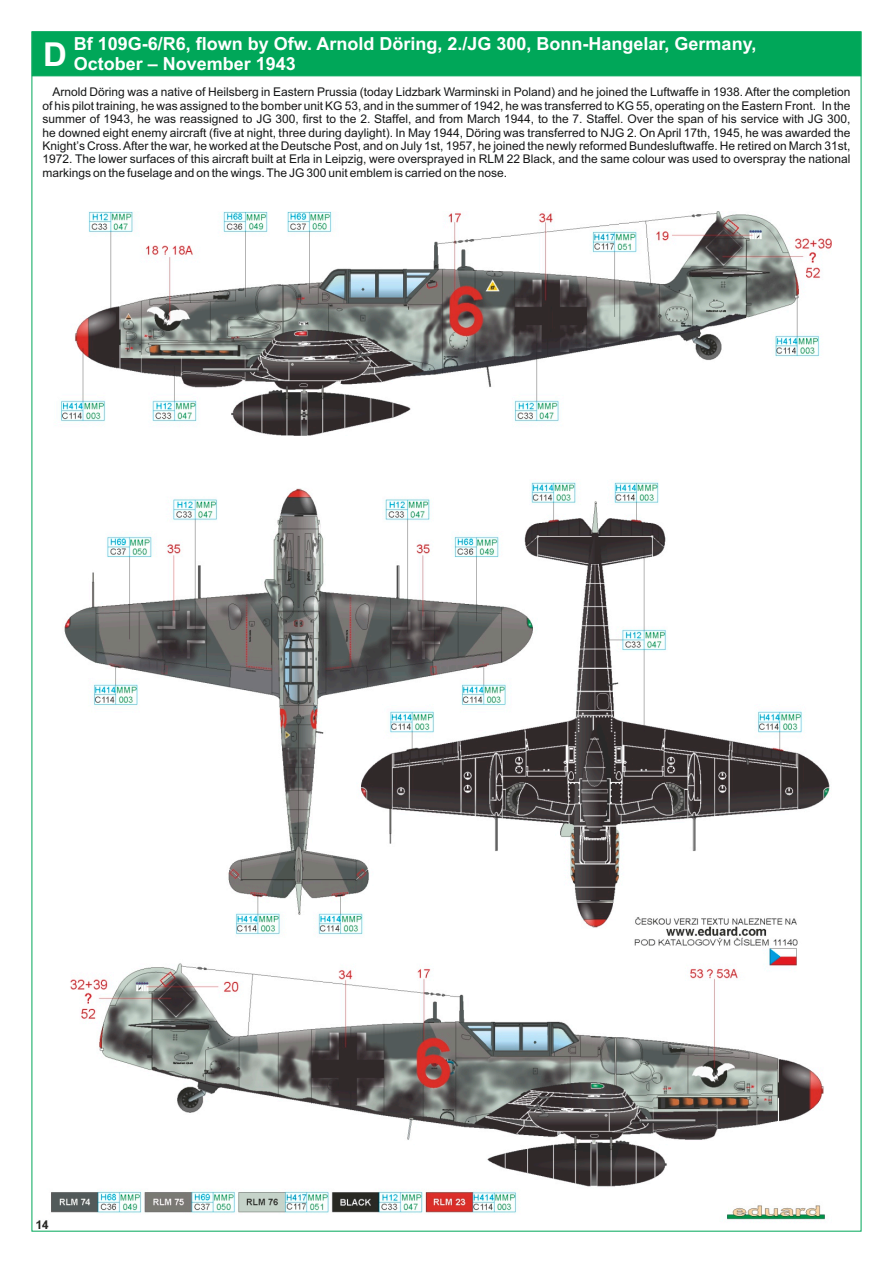
<style>
.page{position:relative;width:893px;height:1263px;background:#fff}
.page>*{position:absolute;margin:0;border:0;box-sizing:border-box;transform-origin:0 0}
.t1{font:700 33px "Arial";color:#fff}
.t2{font:700 18px/20.1px "Arial";color:#fff}
.t3{font:12px/13.4px "Arial";color:#151616;text-align:justify}
</style>
<div class="page">
<img style="left:36px;top:211px;width:795px;height:1018px">
<div style="left:32px;top:32px;width:829px;height:44px;background:#00a759"></div>
<h1 class="t1" style="left:43px;top:42px;width:25px">D</h1>
<h2 class="t2" style="left:74px;top:35px;width:684px">Bf 109G-6/R6, flown by Ofw. Arnold Döring, 2./JG 300, Bonn-Hangelar, Germany,<br>October – November 1943</h2>
<p class="t3" style="left:43px;top:87px;width:809px;text-indent:10px">Arnold Döring was a native of Heilsberg in Eastern Prussia (today Lidzbark Warminski in Poland) and he joined the Luftwaffe in 1938. After the completion of his pilot training, he was assigned to the bomber unit KG 53, and in the summer of 1942, he was transferred to KG 55, operating on the Eastern Front. In the summer of 1943, he was reassigned to JG 300, first to the 2. Staffel, and from March 1944, to the 7. Staffel. Over the span of his service with JG 300, he downed eight enemy aircraft (five at night, three during daylight). In May 1944, Döring was transferred to NJG 2. On April 17th, 1945, he was awarded the Knight’s Cross. After the war, he worked at the Deutsche Post, and on July 1st, 1957, he joined the newly reformed Bundesluftwaffe. He retired on March 31st, 1972. The lower surfaces of this aircraft built at Erla in Leipzig, were oversprayed in RLM 22 Black, and the same colour was used to overspray the national markings on the fuselage and on the wings. The JG 300 unit emblem is carried on the nose.</p>
</div>
